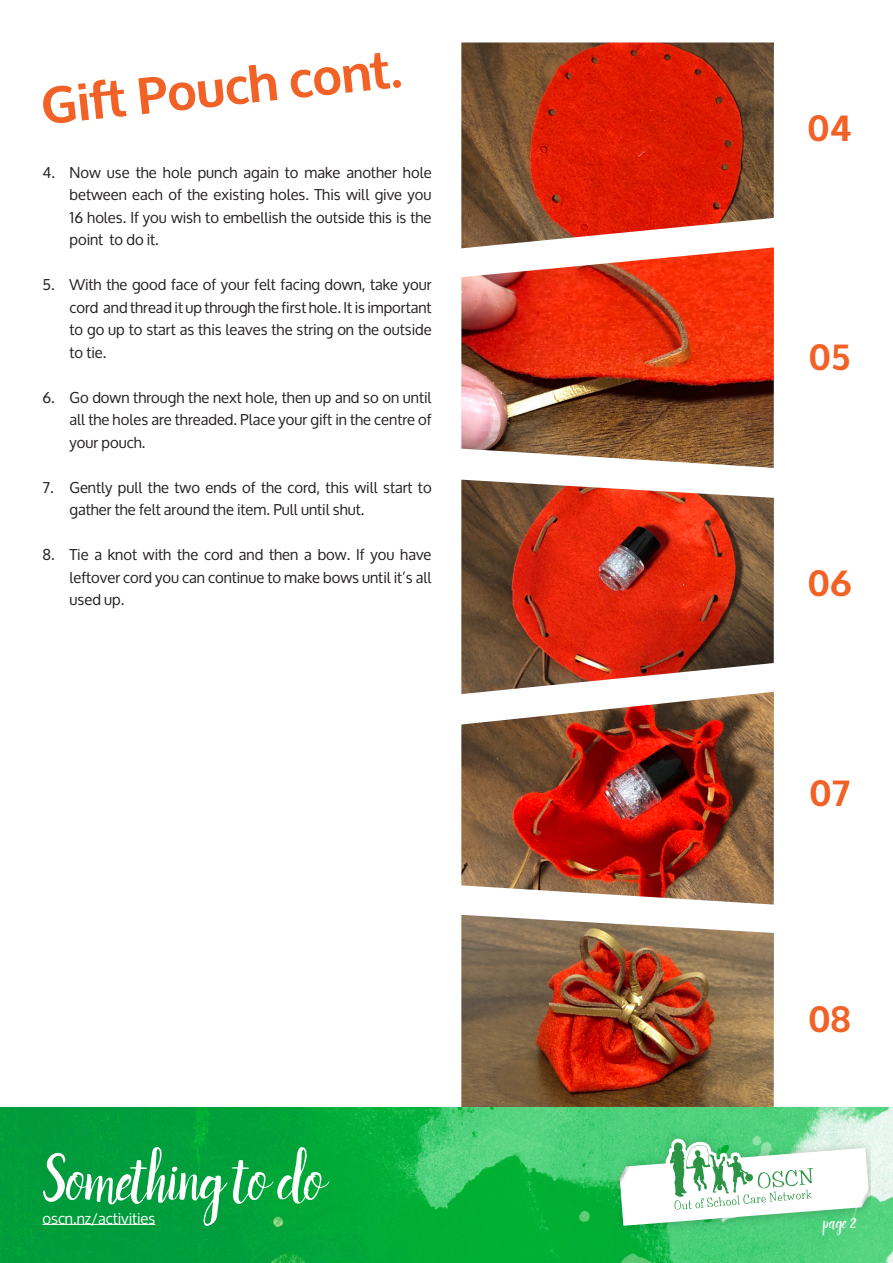
<style>
.page{position:relative;width:893px;height:1263px;background:#fff}
.page>*{position:absolute;margin:0;border:0;box-sizing:border-box;transform-origin:0 0}
.t1{font:63.15px "Rachelle";letter-spacing:-.02em;color:#fff}
.t2{font:700 51px "Oxygen";color:#f26125}
.t3{font:700 36px "Oxygen";color:#f26125}
.t4{font:18px "Rachelle";color:#fff}
.t5{font:15px/22.5px "Oxygen";color:#231f20;text-align:justify}
.t6{font:15px "Oxygen";color:#fff}
</style>
<div class="page">
<img style="left:461px;top:43px;width:313px;height:204px">
<img style="left:461px;top:247px;width:313px;height:221px">
<img style="left:461px;top:694px;width:313px;height:210px">
<img style="left:461px;top:480px;width:313px;height:214px">
<img style="left:461px;top:915px;width:313px;height:193px">
<img style="left:0;top:1108px;width:893px;height:155px">
<img style="left:611px;top:1126px;width:260px;height:112px">
<svg style="left:615px;top:1138px;width:256px;height:88px"></svg>
<hr style="left:43px;top:1224px;width:112px;height:1px;background:#fff">
<p class="t2" style="left:38px;top:75px;width:363px;rotate:-6deg">Gift Pouch cont.</p>
<p class="t5" style="left:70px;top:161px;width:364px;text-indent:-27px">4. Now use the hole punch again to make another hole between each of the existing holes. This will give you 16 holes. If you wish to embellish the outside this is the point to do it.</p>
<p class="t5" style="left:70px;top:274px;width:364px;text-indent:-27px">5. With the good face of your felt facing down, take your cord and thread it up through the first hole. It is important to go up to start as this leaves the string on the outside to tie.</p>
<p class="t5" style="left:70px;top:386px;width:364px;text-indent:-27px">6. Go down through the next hole, then up and so on until all the holes are threaded. Place your gift in the centre of your pouch.</p>
<p class="t5" style="left:70px;top:476px;width:364px;text-indent:-27px">7. Gently pull the two ends of the cord, this will start to gather the felt around the item. Pull until shut.</p>
<p class="t5" style="left:70px;top:544px;width:364px;text-indent:-27px">8. Tie a knot with the cord and then a bow. If you have leftover cord you can continue to make bows until it’s all used up.</p>
<p class="t3" style="left:807px;top:105px;width:46px">04</p>
<p class="t3" style="left:808px;top:334px;width:44px">05</p>
<p class="t3" style="left:808px;top:560px;width:45px">06</p>
<p class="t3" style="left:809px;top:771px;width:42px">07</p>
<p class="t3" style="left:808px;top:997px;width:44px">08</p>
<p class="t1" style="left:42px;top:1141px;width:284px">Something to do</p>
<p class="t6" style="left:43px;top:1210px;width:114px">oscn.nz/activities</p>
<p class="t4" style="left:823px;top:1211px;width:35px">page 2</p>
</div>
